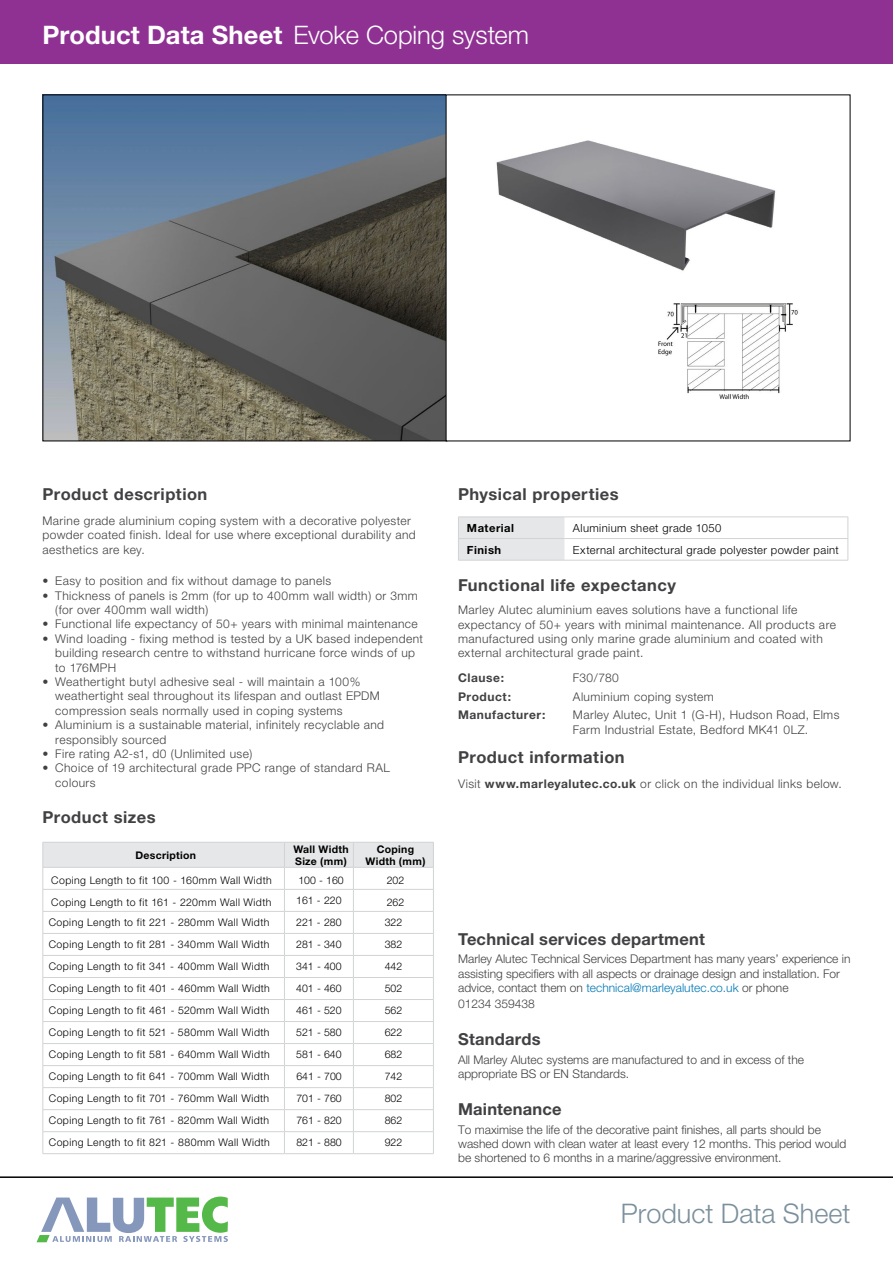
<style>
.page{position:relative;width:893px;height:1263px;background:#fff}
.page>*{position:absolute;margin:0;border:0;box-sizing:border-box;transform-origin:0 0}
.t1{font:300 27px "Helvetica Neue";color:#7b909d}
.t2{font:300 25.5px "Helvetica Neue";letter-spacing:-.005em;color:#fff}
.t3{font:700 16.5px "Helvetica Neue";letter-spacing:.025em;color:#414042}
.t4{font:300 12px/14.4px "Helvetica Neue";letter-spacing:.03em;color:#414042}
.t5{font:300 12px/14.4px "Helvetica Neue";color:#414042}
.t6{font:700 12px "Helvetica Neue";letter-spacing:.045em;color:#414042}
.t7{font:300 11.25px "Helvetica Neue";letter-spacing:.035em;color:#000}
.t8{font:700 11.25px "Helvetica Neue";letter-spacing:.045em;color:#000}
.t9{font:300 10.5px "Helvetica Neue";letter-spacing:.035em;color:#000}
.t10{font:700 10.5px/12.6px "Helvetica Neue";letter-spacing:.025em;color:#000}
.s1{font-weight:700}
.s2{color:#0078b5}
</style>
<div class="page">
<div style="left:0;top:0;width:893px;height:64px;background:#8e3193"></div>
<svg style="left:37px;top:1196px;width:191px;height:46px"></svg>
<hr style="left:0;top:1176px;width:893px;height:2px;background:#000">
<img style="left:45px;top:96px;width:400px;height:343px">
<hr style="left:564px;top:517px;width:284px;height:1px;background:#d1d3d4">
<div style="left:458px;top:517px;width:106px;height:43px;background:#e6e7e8"></div>
<hr style="left:564px;top:538px;width:284px;height:1px;background:#d1d3d4">
<svg style="left:848px;top:517px;width:1px;height:43px"></svg>
<hr style="left:458px;top:560px;width:106px;height:1px;background:#d1d3d4">
<hr style="left:564px;top:560px;width:284px;height:1px;background:#d1d3d4">
<img style="left:658px;top:303px;width:140px;height:97px">
<img style="left:496px;top:140px;width:280px;height:131px">
<hr style="left:43px;top:1153px;width:241px;height:1px;background:#d1d3d4">
<hr style="left:353px;top:1153px;width:81px;height:1px;background:#d1d3d4">
<hr style="left:284px;top:1153px;width:69px;height:1px;background:#d1d3d4">
<svg style="left:43px;top:842px;width:391px;height:311px"></svg>
<hr style="left:353px;top:1131px;width:81px;height:1px;background:#d1d3d4">
<h2 class="t2" style="left:43px;top:19px;width:488px"><span class="s1">Product Data Sheet</span> Evoke Coping system</h2>
<h3 class="t3" style="left:43px;top:484px;width:166px">Product description</h3>
<p class="t4" style="left:43px;top:513px;width:375px">Marine grade aluminium coping system with a decorative polyester powder coated finish. Ideal for use where exceptional durability and aesthetics are key.</p>
<p class="t4" style="left:43px;top:573px;width:290px">• Easy to position and fix without damage to panels</p>
<p class="t4" style="left:55px;top:588px;width:364px;text-indent:-13px">• Thickness of panels is 2mm (for up to 400mm wall width) or 3mm (for over 400mm wall width)</p>
<p class="t4" style="left:43px;top:617px;width:377px">• Functional life expectancy of 50+ years with minimal maintenance</p>
<p class="t4" style="left:55px;top:631px;width:369px;text-indent:-13px">• Wind loading - fixing method is tested by a UK based independent building research centre to withstand hurricane force winds of up to 176MPH</p>
<p class="t4" style="left:55px;top:674px;width:326px;text-indent:-13px">• Weathertight butyl adhesive seal - will maintain a 100% weathertight seal throughout its lifespan and outlast EPDM compression seals normally used in coping systems</p>
<p class="t4" style="left:55px;top:717px;width:330px;text-indent:-13px">• Aluminium is a sustainable material, infinitely recyclable and responsibly sourced</p>
<p class="t4" style="left:43px;top:746px;width:211px">• Fire rating A2-s1, d0 (Unlimited use)</p>
<p class="t4" style="left:55px;top:761px;width:336px;text-indent:-13px">• Choice of 19 architectural grade PPC range of standard RAL colours</p>
<h3 class="t3" style="left:43px;top:807px;width:115px">Product sizes</h3>
<p class="t10" style="left:135px;top:849px;width:62px">Description</p>
<p class="t10" style="left:293px;top:842px;width:57px">Wall Width<br>Size (mm)</p>
<p class="t10" style="left:365px;top:842px;width:62px;text-align:center">Coping<br>Width (mm)</p>
<p class="t9" style="left:51px;top:873px;width:222px">Coping Length to fit 100 - 160mm Wall Width</p>
<p class="t9" style="left:298px;top:873px;width:47px">100 - 160</p>
<p class="t9" style="left:387px;top:873px;width:19px">202</p>
<p class="t9" style="left:51px;top:895px;width:222px">Coping Length to fit 161 - 220mm Wall Width</p>
<p class="t9" style="left:296px;top:893px;width:47px">161 - 220</p>
<p class="t9" style="left:387px;top:895px;width:19px">262</p>
<p class="t9" style="left:49px;top:915px;width:222px">Coping Length to fit 221 - 280mm Wall Width</p>
<p class="t9" style="left:296px;top:915px;width:47px">221 - 280</p>
<p class="t9" style="left:385px;top:915px;width:19px">322</p>
<p class="t9" style="left:49px;top:937px;width:222px">Coping Length to fit 281 - 340mm Wall Width</p>
<p class="t9" style="left:296px;top:937px;width:47px">281 - 340</p>
<p class="t9" style="left:385px;top:937px;width:19px">382</p>
<p class="t9" style="left:49px;top:959px;width:222px">Coping Length to fit 341 - 400mm Wall Width</p>
<p class="t9" style="left:296px;top:959px;width:47px">341 - 400</p>
<p class="t9" style="left:385px;top:959px;width:19px">442</p>
<p class="t9" style="left:49px;top:982px;width:223px">Coping Length to fit 401 - 460mm Wall Width</p>
<p class="t9" style="left:296px;top:982px;width:47px">401 - 460</p>
<p class="t9" style="left:385px;top:982px;width:19px">502</p>
<p class="t9" style="left:49px;top:1004px;width:222px">Coping Length to fit 461 - 520mm Wall Width</p>
<p class="t9" style="left:296px;top:1004px;width:47px">461 - 520</p>
<p class="t9" style="left:385px;top:1004px;width:19px">562</p>
<p class="t9" style="left:49px;top:1026px;width:222px">Coping Length to fit 521 - 580mm Wall Width</p>
<p class="t9" style="left:296px;top:1026px;width:47px">521 - 580</p>
<p class="t9" style="left:385px;top:1026px;width:19px">622</p>
<p class="t9" style="left:49px;top:1048px;width:222px">Coping Length to fit 581 - 640mm Wall Width</p>
<p class="t9" style="left:296px;top:1048px;width:47px">581 - 640</p>
<p class="t9" style="left:385px;top:1048px;width:19px">682</p>
<p class="t9" style="left:49px;top:1070px;width:222px">Coping Length to fit 641 - 700mm Wall Width</p>
<p class="t9" style="left:296px;top:1070px;width:47px">641 - 700</p>
<p class="t9" style="left:385px;top:1070px;width:19px">742</p>
<p class="t9" style="left:49px;top:1092px;width:222px">Coping Length to fit 701 - 760mm Wall Width</p>
<p class="t9" style="left:296px;top:1092px;width:47px">701 - 760</p>
<p class="t9" style="left:385px;top:1092px;width:19px">802</p>
<p class="t9" style="left:49px;top:1114px;width:222px">Coping Length to fit 761 - 820mm Wall Width</p>
<p class="t9" style="left:296px;top:1114px;width:47px">761 - 820</p>
<p class="t9" style="left:385px;top:1114px;width:19px">862</p>
<p class="t9" style="left:49px;top:1136px;width:222px">Coping Length to fit 821 - 880mm Wall Width</p>
<p class="t9" style="left:296px;top:1136px;width:47px">821 - 880</p>
<p class="t9" style="left:385px;top:1136px;width:19px">922</p>
<h3 class="t3" style="left:458px;top:484px;width:162px">Physical properties</h3>
<p class="t8" style="left:467px;top:521px;width:49px">Material</p>
<p class="t7" style="left:573px;top:521px;width:150px">Aluminium sheet grade 1050</p>
<p class="t8" style="left:467px;top:543px;width:36px">Finish</p>
<p class="t7" style="left:573px;top:543px;width:267px">External architectural grade polyester powder paint</p>
<h3 class="t3" style="left:458px;top:575px;width:219px">Functional life expectancy</h3>
<p class="t4" style="left:458px;top:602px;width:379px">Marley Alutec aluminium eaves solutions have a functional life expectancy of 50+ years with minimal maintenance. All products are manufactured using only marine grade aluminium and coated with external architectural grade paint.</p>
<p class="t6" style="left:458px;top:670px;width:48px">Clause:</p>
<p class="t4" style="left:573px;top:670px;width:48px">F30/780</p>
<p class="t6" style="left:458px;top:689px;width:55px">Product:</p>
<p class="t4" style="left:573px;top:689px;width:142px">Aluminium coping system</p>
<p class="t6" style="left:458px;top:707px;width:89px">Manufacturer:</p>
<p class="t4" style="left:573px;top:707px;width:268px">Marley Alutec, Unit 1 (G-H), Hudson Road, Elms<br>Farm Industrial Estate, Bedford MK41 0LZ.</p>
<h3 class="t3" style="left:458px;top:747px;width:168px">Product information</h3>
<p class="t4" style="left:458px;top:776px;width:385px">Visit <span class="s1">www.marleyalutec.co.uk</span> or click on the individual links below.</p>
<h3 class="t3" style="left:458px;top:928px;width:248px">Technical services department</h3>
<p class="t5" style="left:458px;top:951px;width:394px">Marley Alutec Technical Services Department has many years’ experience in assisting specifiers with all aspects or drainage design and installation. For advice, contact them on <span class="s2">technical@marleyalutec.co.uk</span> or phone</p>
<p class="t5" style="left:458px;top:996px;width:78px">01234 359438</p>
<h3 class="t3" style="left:458px;top:1029px;width:84px">Standards</h3>
<p class="t5" style="left:458px;top:1052px;width:347px">All Marley Alutec systems are manufactured to and in excess of the appropriate BS or EN Standards.</p>
<h3 class="t3" style="left:458px;top:1099px;width:105px">Maintenance</h3>
<p class="t5" style="left:458px;top:1122px;width:390px">To maximise the life of the decorative paint finishes, all parts should be washed down with clean water at least every 12 months. This period would be shortened to 6 months in a marine/aggressive environment.</p>
<h1 class="t1" style="left:621px;top:1197px;width:231px">Product Data Sheet</h1>
</div>
